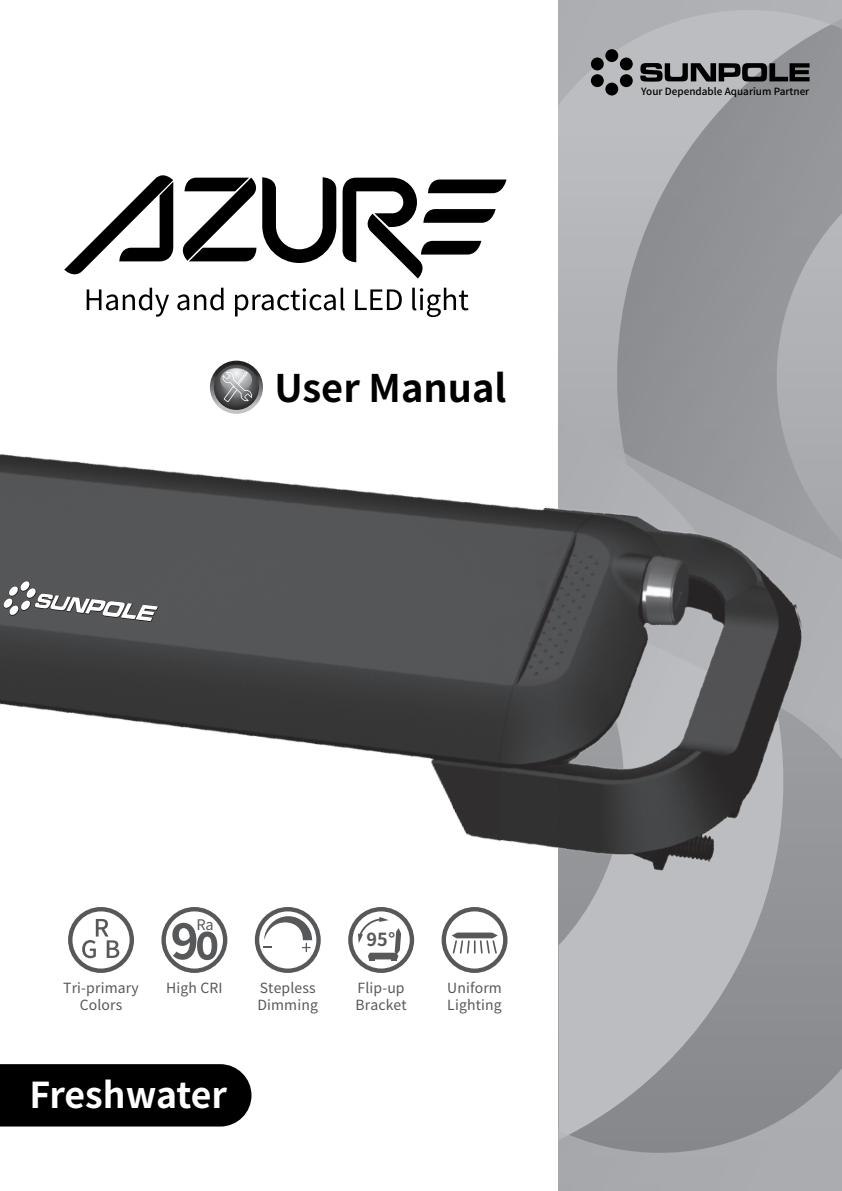
<style>
.page{position:relative;width:842px;height:1191px;background:#fff}
.page>*{position:absolute;margin:0;border:0;box-sizing:border-box;transform-origin:0 0}
.t1{font:700 38px "Noto Sans CJ Ktc";color:#000}
.t2{font:700 35.6px "Noto Sans CJ Ktc";letter-spacing:-.01em;color:#fff}
.t3{font:700 18px "Noto Sans CJ Ktc";color:#57585a}
.t4{font:14.6px "Noto Sans CJ Ktc";color:#57585a}
.t5{font:14px/16.8px "Noto Sans CJ Ktc";letter-spacing:.01em;color:#57585a}
.t6{font:500 10px "Noto Sans CJ Ktc";color:#000}
</style>
<div class="page">
<svg style="left:558px;top:0;width:284px;height:1191px;background:#a3a4a7"></svg>
<svg style="left:640px;top:63px;width:169px;height:19px;background:#48484a"></svg>
<div style="left:605px;top:49px;width:13px;height:13px;background:#000;border-radius:50%"></div>
<div style="left:605px;top:83px;width:13px;height:12px;background:#000;border-radius:50%"></div>
<div style="left:591px;top:58px;width:13px;height:12px;background:#000;border-radius:50%"></div>
<div style="left:620px;top:58px;width:13px;height:12px;background:#000;border-radius:50%"></div>
<div style="left:591px;top:74px;width:13px;height:13px;background:#000;border-radius:50%"></div>
<div style="left:620px;top:74px;width:13px;height:13px;background:#000;border-radius:50%"></div>
<svg style="left:87px;top:288px;width:82px;height:29px"></svg>
<svg style="left:177px;top:288px;width:47px;height:22px"></svg>
<svg style="left:235px;top:288px;width:110px;height:28px"></svg>
<svg style="left:355px;top:289px;width:47px;height:21px"></svg>
<svg style="left:412px;top:288px;width:56px;height:29px"></svg>
<svg style="left:64px;top:175px;width:272px;height:100px"></svg>
<svg style="left:343px;top:178px;width:163px;height:100px"></svg>
<svg style="left:210px;top:361px;width:53px;height:53px"></svg>
<svg style="left:214px;top:365px;width:45px;height:45px"></svg>
<svg style="left:220px;top:368px;width:32px;height:34px"></svg>
<svg style="left:68px;top:907px;width:66px;height:66px"></svg>
<svg style="left:442px;top:907px;width:65px;height:66px"></svg>
<svg style="left:255px;top:907px;width:66px;height:66px"></svg>
<svg style="left:348px;top:907px;width:66px;height:66px"></svg>
<svg style="left:161px;top:907px;width:66px;height:66px"></svg>
<div style="left:0;top:1064px;width:251px;height:62px;background:#000"></div>
<svg style="left:841px;top:40px;width:1px;height:79px"></svg>
<img style="left:0;top:454px;width:842px;height:419px">
<svg style="left:3px;top:581px;width:156px;height:41px"></svg>
<h1 class="t1" style="left:274px;top:367px;width:234px">User Manual</h1>
<p class="t6" style="left:641px;top:86px;width:170px">Your Dependable Aquarium Partner</p>
<p class="t4" style="left:196px;top:916px;width:19px">Ra</p>
<p class="t3" style="left:366px;top:929px;width:30px">95°</p>
<p class="t5" style="left:63px;top:980px;width:77px;text-align:center">Tri-primary<br>Colors</p>
<p class="t5" style="left:447px;top:980px;width:56px">Uniform<br>Lighting</p>
<p class="t5" style="left:166px;top:980px;width:58px">High CRI</p>
<p class="t5" style="left:257px;top:980px;width:62px">Stepless<br>Dimming</p>
<p class="t5" style="left:355px;top:980px;width:53px">Flip-up<br>Bracket</p>
<h2 class="t2" style="left:29px;top:1074px;width:199px">Freshwater</h2>
</div>
